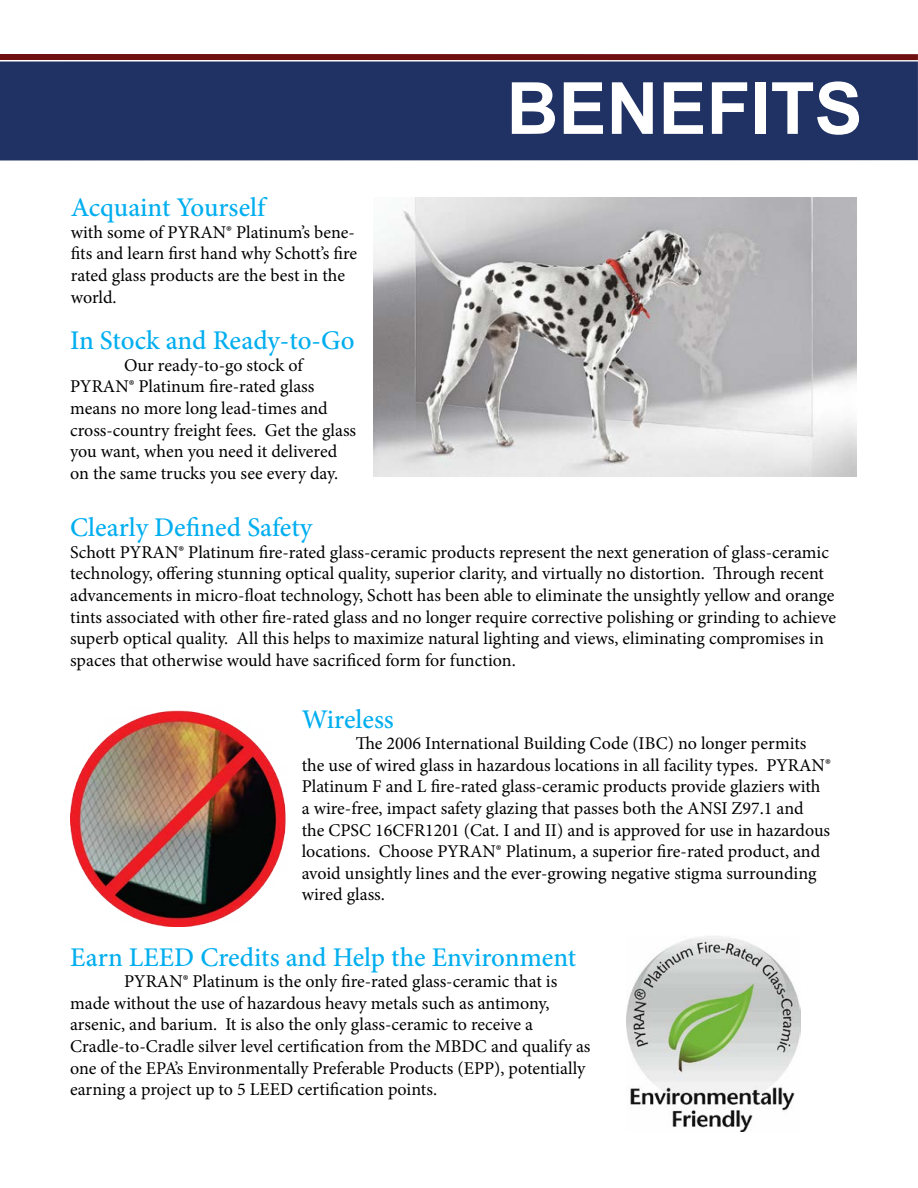
<style>
.page{position:relative;width:918px;height:1188px;background:#fff}
.page>*{position:absolute;margin:0;border:0;box-sizing:border-box;transform-origin:0 0}
.t1{font:700 72px "Arial";color:#fff}
.t2{font:500 27px "Minion Pro";letter-spacing:-.005em;color:#00aeef}
.t3{font:18px/21.6px "Minion Pro";color:#000}
</style>
<div class="page">
<div style="left:0;top:62px;width:918px;height:99px;background:#203264"></div>
<div style="left:0;top:54px;width:918px;height:6px;background:#6f0f10"></div>
<img style="left:373px;top:198px;width:483px;height:278px">
<img style="left:70px;top:710px;width:216px;height:216px">
<img style="left:626px;top:936px;width:174px;height:196px">
<h2 class="t2" style="left:71px;top:189px;width:196px">Acquaint Yourself</h2>
<p class="t3" style="left:71px;top:221px;width:288px">with some of PYRAN® Platinum’s bene&shy;fits and learn first hand why Schott’s fire rated glass products are the best in the world.</p>
<h1 class="t1" style="left:507px;top:61px;width:358px">BENEFITS</h1>
<h2 class="t2" style="left:70px;top:322px;width:286px">In Stock and Ready-to-Go</h2>
<p class="t3" style="left:70px;top:354px;width:288px;text-indent:54px">Our ready-to-go stock of PYRAN® Platinum fire-rated glass means no more long lead-times and cross-country freight fees. Get the glass you want, when you need it delivered on the same trucks you see every day.</p>
<h2 class="t2" style="left:70px;top:509px;width:244px">Clearly Defined Safety</h2>
<p class="t3" style="left:70px;top:541px;width:768px">Schott PYRAN® Platinum fire-rated glass-ceramic products represent the next generation of glass-ceramic technology, offering stunning optical quality, superior clarity, and virtually no distortion. Through recent advancements in micro-float technology, Schott has been able to eliminate the unsightly yellow and orange tints associated with other fire-rated glass and no longer require corrective polishing or grinding to achieve superb optical quality. All this helps to maximize natural lighting and views, eliminating compromises in spaces that otherwise would have sacrificed form for function.</p>
<h2 class="t2" style="left:302px;top:701px;width:94px">Wireless</h2>
<p class="t3" style="left:302px;top:733px;width:531px;text-indent:54px">The 2006 International Building Code (IBC) no longer permits the use of wired glass in hazardous locations in all facility types. PYRAN® Platinum F and L fire-rated glass-ceramic products provide glaziers with a wire-free, impact safety glazing that passes both the ANSI Z97.1 and the CPSC 16CFR1201 (Cat. I and II) and is approved for use in hazardous locations. Choose PYRAN® Platinum, a superior fire-rated product, and avoid unsightly lines and the ever-growing negative stigma surrounding wired glass.</p>
<h2 class="t2" style="left:70px;top:939px;width:508px">Earn LEED Credits and Help the Environment</h2>
<p class="t3" style="left:70px;top:971px;width:522px;text-indent:54px">PYRAN® Platinum is the only fire-rated glass-ceramic that is made without the use of hazardous heavy metals such as antimony, arsenic, and barium. It is also the only glass-ceramic to receive a Cradle-to-Cradle silver level certification from the MBDC and qualify as one of the EPA’s Environmentally Preferable Products (EPP), potentially earning a project up to 5 LEED certification points.</p>
</div>
